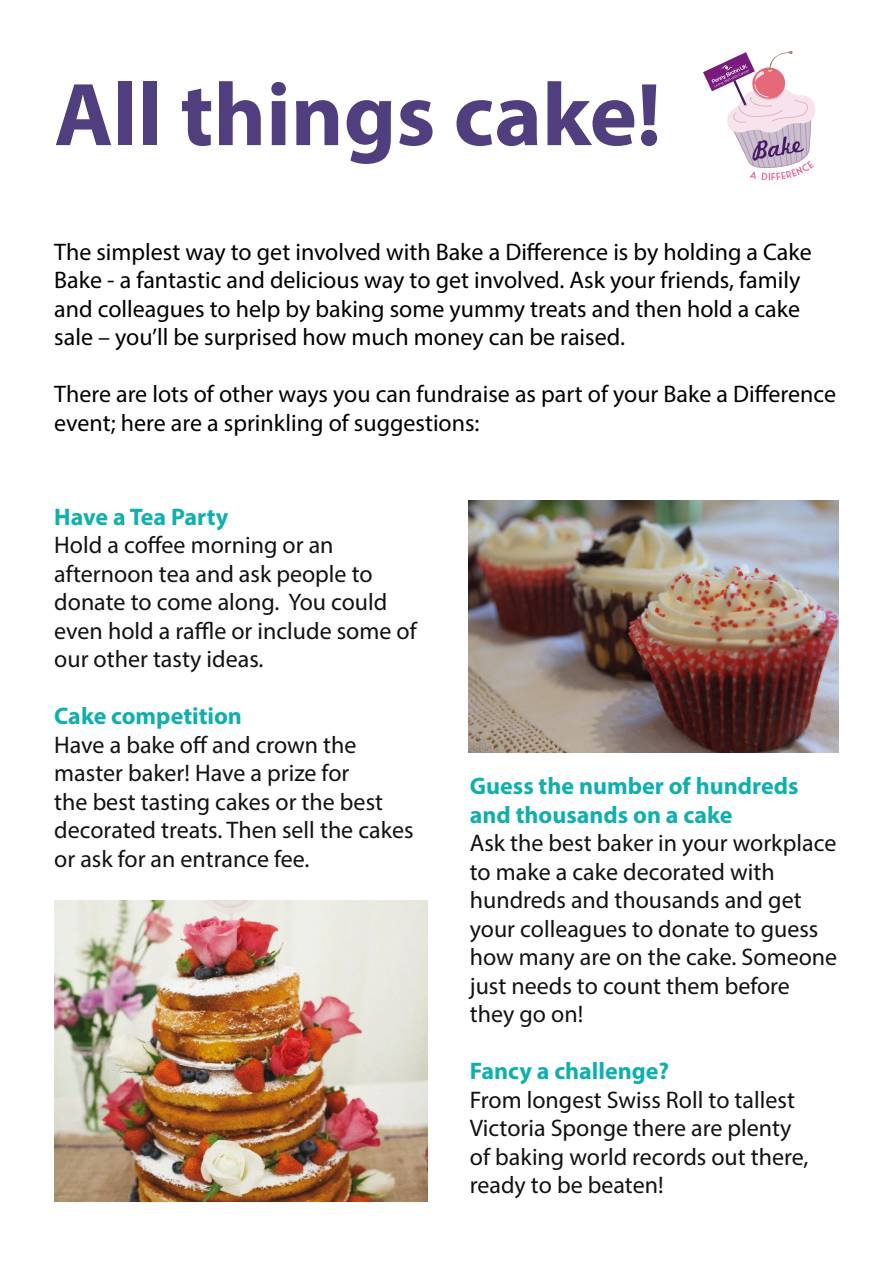
<style>
.page{position:relative;width:893px;height:1263px;background:#fff}
.page>*{position:absolute;margin:0;border:0;box-sizing:border-box;transform-origin:0 0}
.t1{font:700 90px "Myriad Pro";color:#513e7e}
.t2{font:24px/28.5px "Myriad Pro";color:#111211}
.t3{font:24px/28.5px "Myriad Pro";color:#000}
.t4{font:700 24px/28.5px "Myriad Pro";color:#10afae}
</style>
<div class="page">
<img style="left:469px;top:501px;width:370px;height:251px">
<img style="left:54px;top:901px;width:374px;height:300px">
<svg style="left:703px;top:50px;width:112px;height:130px"></svg>
<h1 class="t1" style="left:54px;top:56px;width:608px">All things cake!</h1>
<p class="t3" style="left:54px;top:237px;width:759px">The simplest way to get involved with Bake a Difference is by holding a Cake Bake - a fantastic and delicious way to get involved. Ask your friends, family and colleagues to help by baking some yummy treats and then hold a cake sale – you’ll be surprised how much money can be raised.</p>
<p class="t3" style="left:54px;top:380px;width:783px">There are lots of other ways you can fundraise as part of your Bake a Difference event; here are a sprinkling of suggestions:</p>
<p class="t4" style="left:54px;top:502px;width:176px">Have a Tea Party</p>
<p class="t2" style="left:54px;top:531px;width:364px">Hold a coffee morning or an afternoon tea and ask people to donate to come along. You could even hold a raffle or include some of our other tasty ideas.</p>
<p class="t4" style="left:54px;top:701px;width:189px">Cake competition</p>
<p class="t2" style="left:54px;top:730px;width:361px">Have a bake off and crown the master baker! Have a prize for<br>the best tasting cakes or the best decorated treats. Then sell the cakes or ask for an entrance fee.</p>
<p class="t4" style="left:470px;top:771px;width:330px">Guess the number of hundreds and thousands on a cake</p>
<p class="t2" style="left:470px;top:828px;width:369px">Ask the best baker in your workplace to make a cake decorated with hundreds and thousands and get your colleagues to donate to guess how many are on the cake. Someone just needs to count them before they go on!</p>
<p class="t4" style="left:470px;top:1056px;width:201px">Fancy a challenge?</p>
<p class="t2" style="left:470px;top:1085px;width:340px">From longest Swiss Roll to tallest<br>Victoria Sponge there are plenty of baking world records out there, ready to be beaten!</p>
</div>
